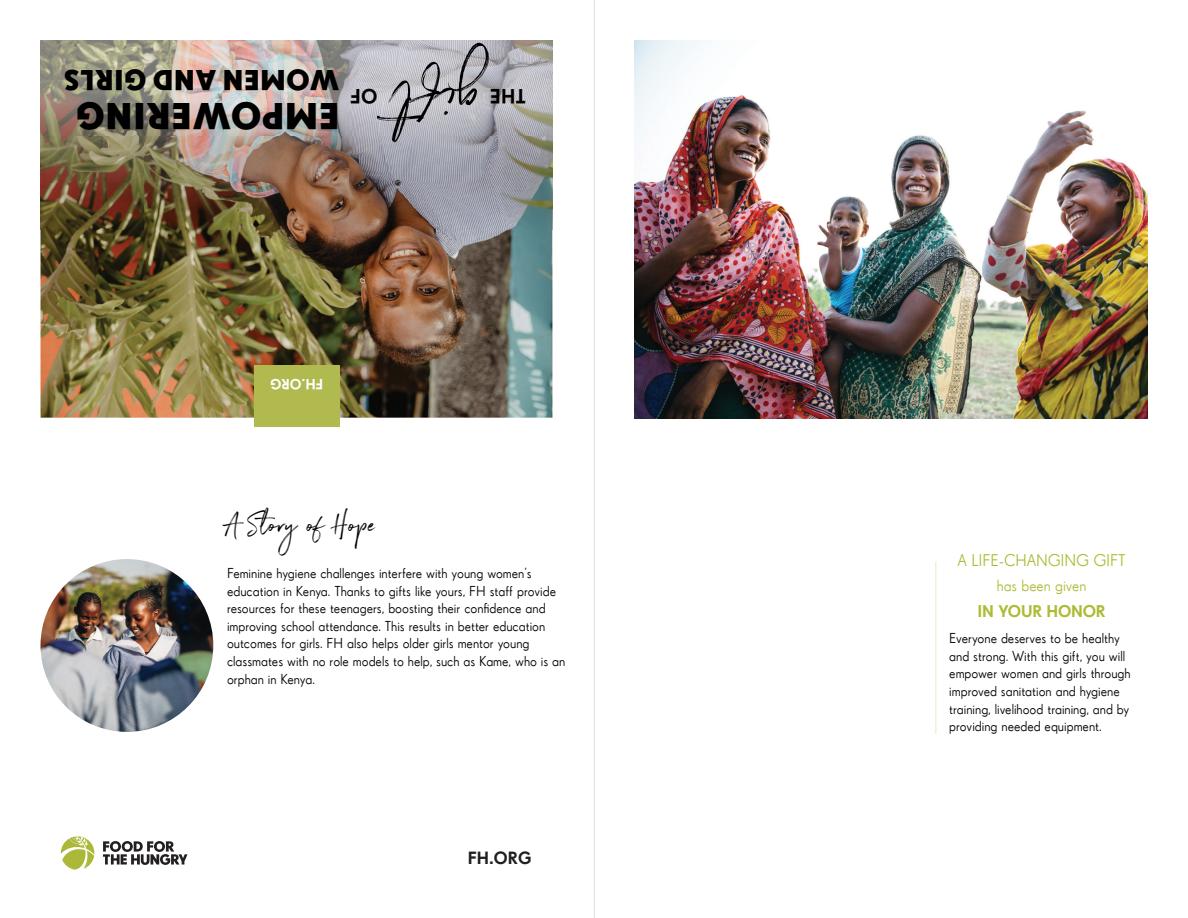
<style>
.page{position:relative;width:1188px;height:918px;background:#fff}
.page>*{position:absolute;margin:0;border:0;box-sizing:border-box;transform-origin:0 0}
.t1{font:72px "Northwell";color:#000}
.t2{font:700 39px "Drescher Grotesk BT";letter-spacing:.02em;color:#000}
.t3{font:31.5px "Northwell";letter-spacing:.02em;color:#000}
.t4{font:700 30px "Drescher Grotesk BT";letter-spacing:.02em;color:#000}
.t5{font:600 21px "Drescher Grotesk BT";color:#000}
.t6{font:600 18px "Drescher Grotesk BT";color:#211f21}
.t7{font:17.25px "Drescher Grotesk BT";letter-spacing:-.01em;color:#aebb37}
.t8{font:600 17.25px "Drescher Grotesk BT";letter-spacing:-.01em;color:#aebb37}
.t9{font:16.5px "Drescher Grotesk BT";color:#aebb37}
.t10{font:600 15px "Drescher Grotesk BT";color:#fff}
.t11{font:14.7px/17.5px "Drescher Grotesk BT";color:#000}
</style>
<div class="page">
<img style="left:40px;top:229px;width:512px;height:189px">
<img style="left:40px;top:40px;width:512px;height:189px">
<img style="left:635px;top:40px;width:513px;height:378px">
<img style="left:40px;top:559px;width:173px;height:173px;border-radius:86px">
<svg style="left:61px;top:836px;width:33px;height:34px"></svg>
<svg style="left:103px;top:841px;width:85px;height:24px"></svg>
<div style="left:254px;top:366px;width:86px;height:61px;background:#b0ba4f"></div>
<hr style="left:594px;top:0;width:1px;height:918px;background:#dbdede">
<hr style="left:935px;top:562px;width:2px;height:172px;background:#f0f0de">
<p class="t4" style="left:339px;top:98px;width:277px;rotate:-180deg">WOMEN AND GIRLS</p>
<p class="t2" style="left:339px;top:139px;width:265px;rotate:-180deg">EMPOWERING</p>
<p class="t1" style="left:473px;top:156px;width:84px;rotate:-180deg">gift</p>
<p class="t5" style="left:378px;top:108px;width:29px;rotate:-180deg">OF</p>
<p class="t5" style="left:526px;top:108px;width:37px;rotate:-180deg">THE</p>
<p class="t10" style="left:323px;top:393px;width:54px;rotate:-180deg">FH.ORG</p>
<p class="t3" style="left:227px;top:502px;width:151px">A Story of Hope</p>
<p class="t11" style="left:227px;top:565px;width:340px">Feminine hygiene challenges interfere with young women’s education in Kenya. Thanks to gifts like yours, FH staff provide resources for these teenagers, boosting their confidence and improving school attendance. This results in better education outcomes for girls. FH also helps older girls mentor young classmates with no role models to help, such as Kame, who is an orphan in Kenya.</p>
<p class="t6" style="left:468px;top:847px;width:65px">FH.ORG</p>
<p class="t7" style="left:958px;top:551px;width:170px">A LIFE-CHANGING GIFT</p>
<p class="t9" style="left:997px;top:576px;width:91px">has been given</p>
<p class="t8" style="left:978px;top:601px;width:130px">IN YOUR HONOR</p>
<p class="t11" style="left:949px;top:630px;width:183px">Everyone deserves to be healthy and strong. With this gift, you will empower women and girls through improved sanitation and hygiene training, livelihood training, and by providing needed equipment.</p>
</div>
